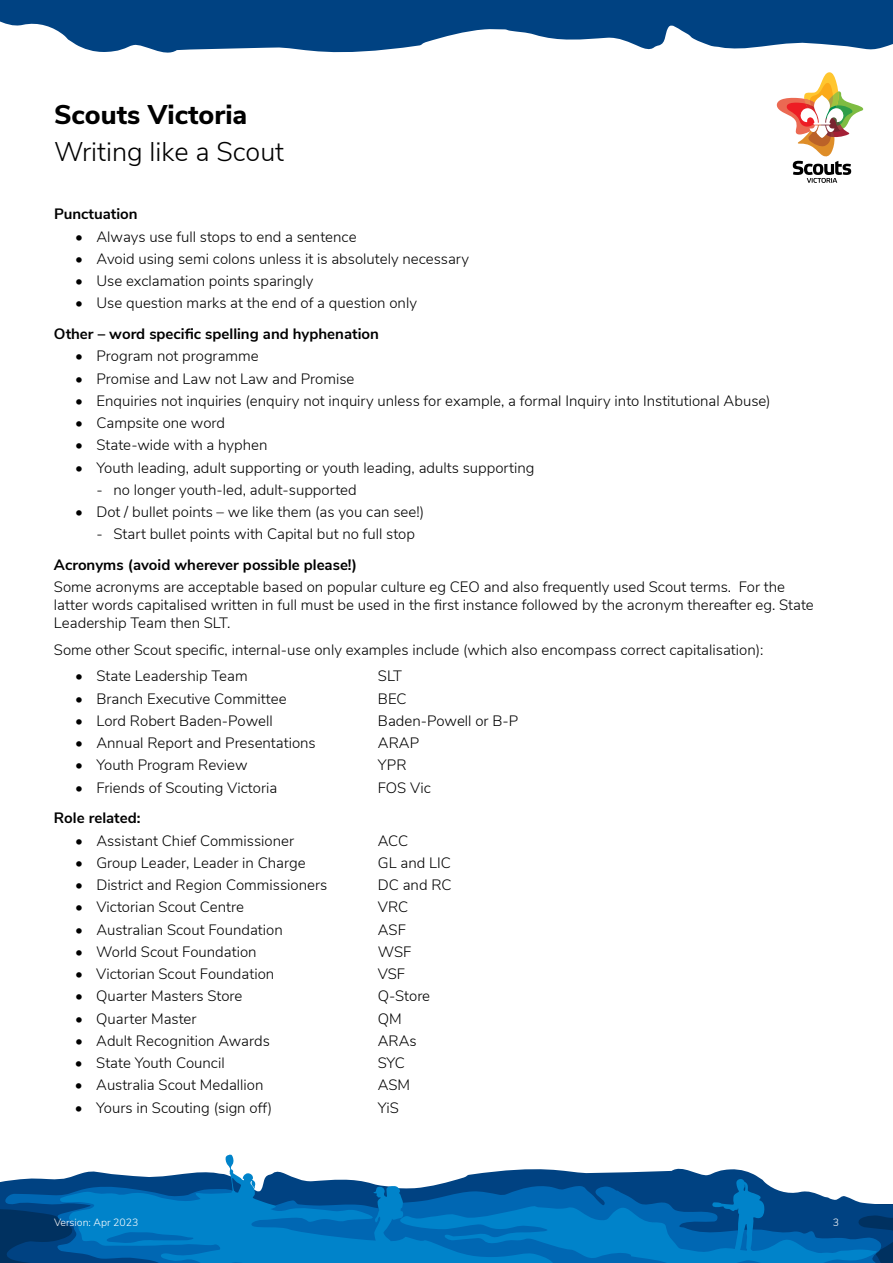
<style>
.page{position:relative;width:893px;height:1263px;background:#fff}
.page>*{position:absolute;margin:0;border:0;box-sizing:border-box;transform-origin:0 0}
.t1{font:300 27px "Nunito Sans";color:#000}
.t2{font:800 27px "Nunito Sans";color:#000}
.t3{font:300 15px/22.2px "Nunito Sans";color:#000}
.t4{font:700 15px "Nunito Sans";color:#000}
.t5{font:300 10.5px "Nunito Sans";color:#fff}
</style>
<div class="page">
<svg style="left:0;top:1184px;width:892px;height:79px;background:#0a467d"></svg>
<svg style="left:59px;top:1154px;width:821px;height:109px"></svg>
<svg style="left:777px;top:72px;width:86px;height:111px"></svg>
<svg style="left:0;top:0;width:893px;height:53px;fill:#004282"></svg>
<h1 class="t2" style="left:54px;top:95px;width:195px">Scouts Victoria</h1>
<h1 class="t1" style="left:54px;top:132px;width:232px">Writing like a Scout</h1>
<p class="t4" style="left:54px;top:203px;width:85px">Punctuation</p>
<p class="t3" style="left:75px;top:224px;width:283px">• Always use full stops to end a sentence</p>
<p class="t3" style="left:75px;top:247px;width:395px">• Avoid using semi colons unless it is absolutely necessary</p>
<p class="t3" style="left:75px;top:269px;width:240px">• Use exclamation points sparingly</p>
<p class="t3" style="left:75px;top:291px;width:343px">• Use question marks at the end of a question only</p>
<p class="t4" style="left:54px;top:323px;width:326px">Other – word specific spelling and hyphenation</p>
<p class="t3" style="left:75px;top:344px;width:185px">• Program not programme</p>
<p class="t3" style="left:75px;top:366px;width:281px">• Promise and Law not Law and Promise</p>
<p class="t3" style="left:75px;top:388px;width:697px">• Enquiries not inquiries (enquiry not inquiry unless for example, a formal Inquiry into Institutional Abuse)</p>
<p class="t3" style="left:75px;top:411px;width:151px">• Campsite one word</p>
<p class="t3" style="left:75px;top:433px;width:194px">• State-wide with a hyphen</p>
<p class="t3" style="left:96px;top:455px;width:439px;text-indent:-21px">• Youth leading, adult supporting or youth leading, adults supporting ‐ no longer youth-led, adult-supported</p>
<p class="t3" style="left:96px;top:500px;width:329px;text-indent:-21px">• Dot / bullet points – we like them (as you can see!) ‐ Start bullet points with Capital but no full stop</p>
<p class="t4" style="left:54px;top:554px;width:305px">Acronyms (avoid wherever possible please!)</p>
<p class="t3" style="left:54px;top:577px;width:761px;line-height:18px">Some acronyms are acceptable based on popular culture eg CEO and also frequently used Scout terms. For the latter words capitalised written in full must be used in the first instance followed by the acronym thereafter eg. State<br>Leadership Team then SLT.</p>
<p class="t3" style="left:54px;top:637px;width:711px">Some other Scout specific, internal-use only examples include (which also encompass correct capitalisation):</p>
<p class="t3" style="left:75px;top:664px;width:174px">• State Leadership Team</p>
<p class="t3" style="left:378px;top:664px;width:26px">SLT</p>
<p class="t3" style="left:75px;top:686px;width:213px">• Branch Executive Committee</p>
<p class="t3" style="left:378px;top:686px;width:30px">BEC</p>
<p class="t3" style="left:75px;top:708px;width:199px">• Lord Robert Baden-Powell</p>
<p class="t3" style="left:378px;top:708px;width:142px">Baden-Powell or B-P</p>
<p class="t3" style="left:75px;top:731px;width:242px">• Annual Report and Presentations</p>
<p class="t3" style="left:378px;top:731px;width:43px">ARAP</p>
<p class="t3" style="left:75px;top:753px;width:174px">• Youth Program Review</p>
<p class="t3" style="left:378px;top:753px;width:30px">YPR</p>
<p class="t3" style="left:75px;top:775px;width:204px">• Friends of Scouting Victoria</p>
<p class="t3" style="left:378px;top:775px;width:54px">FOS Vic</p>
<p class="t4" style="left:54px;top:807px;width:88px">Role related:</p>
<p class="t3" style="left:75px;top:828px;width:220px">• Assistant Chief Commissioner</p>
<p class="t3" style="left:378px;top:828px;width:32px">ACC</p>
<p class="t3" style="left:75px;top:850px;width:232px">• Group Leader, Leader in Charge</p>
<p class="t3" style="left:378px;top:850px;width:75px">GL and LIC</p>
<p class="t3" style="left:75px;top:873px;width:254px">• District and Region Commissioners</p>
<p class="t3" style="left:378px;top:873px;width:75px">DC and RC</p>
<p class="t3" style="left:75px;top:895px;width:170px">• Victorian Scout Centre</p>
<p class="t3" style="left:378px;top:895px;width:32px">VRC</p>
<p class="t3" style="left:75px;top:917px;width:209px">• Australian Scout Foundation</p>
<p class="t3" style="left:378px;top:917px;width:30px">ASF</p>
<p class="t3" style="left:75px;top:939px;width:183px">• World Scout Foundation</p>
<p class="t3" style="left:378px;top:939px;width:35px">WSF</p>
<p class="t3" style="left:75px;top:962px;width:201px">• Victorian Scout Foundation</p>
<p class="t3" style="left:378px;top:962px;width:29px">VSF</p>
<p class="t3" style="left:75px;top:984px;width:169px">• Quarter Masters Store</p>
<p class="t3" style="left:378px;top:984px;width:54px">Q-Store</p>
<p class="t3" style="left:75px;top:1006px;width:123px">• Quarter Master</p>
<p class="t3" style="left:378px;top:1006px;width:25px">QM</p>
<p class="t3" style="left:75px;top:1028px;width:196px">• Adult Recognition Awards</p>
<p class="t3" style="left:378px;top:1028px;width:40px">ARAs</p>
<p class="t3" style="left:75px;top:1051px;width:151px">• State Youth Council</p>
<p class="t3" style="left:378px;top:1051px;width:29px">SYC</p>
<p class="t3" style="left:75px;top:1073px;width:190px">• Australia Scout Medallion</p>
<p class="t3" style="left:378px;top:1073px;width:34px">ASM</p>
<p class="t3" style="left:75px;top:1095px;width:199px">• Yours in Scouting (sign off)</p>
<p class="t3" style="left:378px;top:1095px;width:23px">YiS</p>
<p class="t5" style="left:54px;top:1215px;width:86px">Version: Apr 2023</p>
<p class="t5" style="left:833px;top:1215px;width:8px">3</p>
</div>
